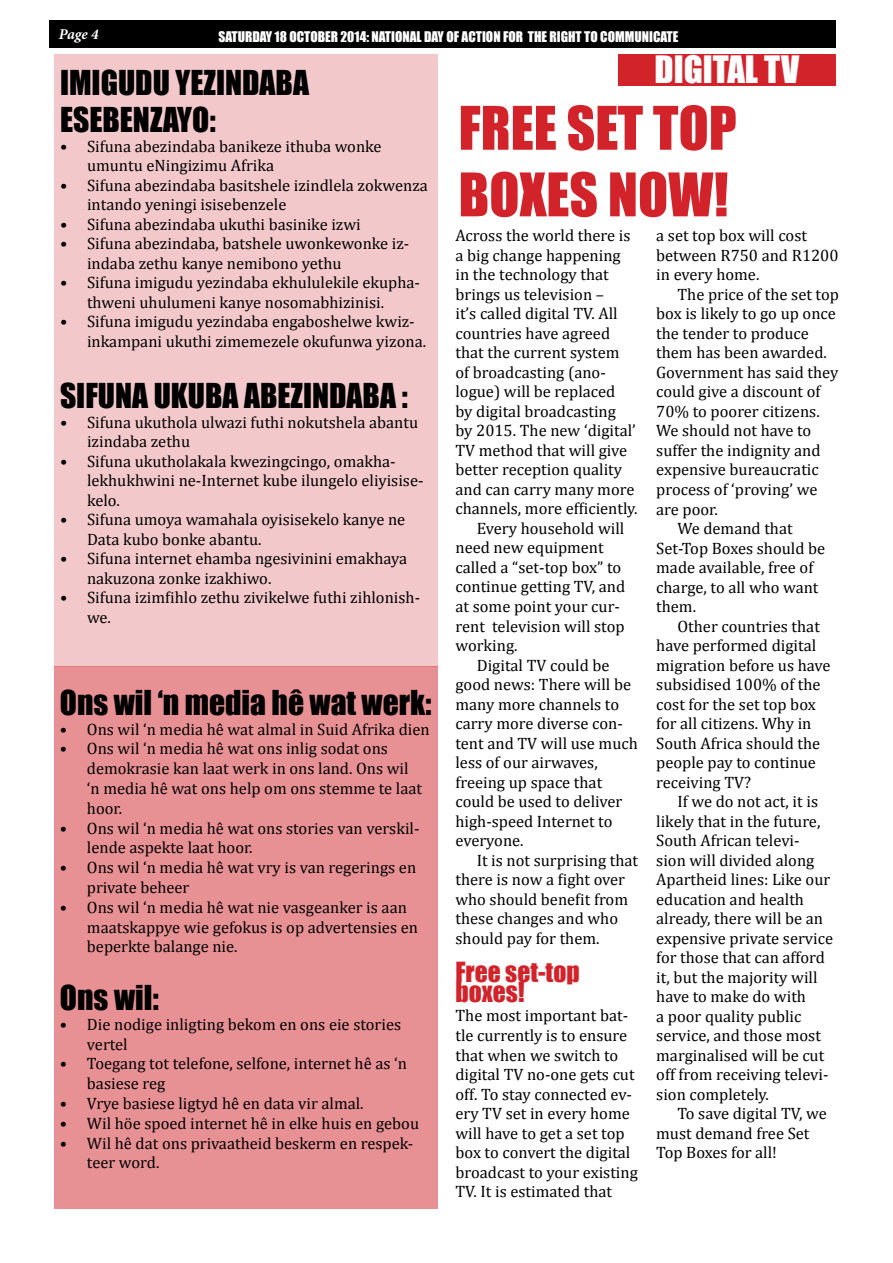
<style>
.page{position:relative;width:893px;height:1263px;background:#fff}
.page>*{position:absolute;margin:0;border:0;box-sizing:border-box;transform-origin:0 0}
.t1{font:55.5px/66.6px "Impact";color:#d2232a}
.t2{font:34.65px "Impact";color:#fff}
.t3{font:31.5px/37.8px "Impact";color:#000}
.t4{font:25.5px/19.5px "Impact";color:#d2232a}
.t5{font:16.5px/19.5px "Cambria";color:#000}
.t6{font:italic 700 15px "Minion Pro";color:#fff}
.t7{font:13.5px "Impact";color:#fff}
</style>
<div class="page">
<div style="left:49px;top:20px;width:787px;height:28px;background:#000"></div>
<div style="left:54px;top:54px;width:383px;height:612px;background:#f3c8ca"></div>
<div style="left:54px;top:666px;width:383px;height:543px;background:#e89194"></div>
<div style="left:618px;top:54px;width:218px;height:31px;background:#d2232a"></div>
<p class="t6" style="left:59px;top:24px;width:41px">Page 4</p>
<p class="t7" style="left:218px;top:26px;width:462px">SATURDAY 18 OCTOBER 2014: NATIONAL DAY OF ACTION FOR THE RIGHT TO COMMUNICATE</p>
<h3 class="t3" style="left:60px;top:62px;width:250px">IMIGUDU YEZINDABA<br>ESEBENZAYO:</h3>
<p class="t5" style="left:87px;top:136px;width:296px;text-indent:-27px">• Sifuna abezindaba banikeze ithuba wonke umuntu eNingizimu Afrika</p>
<p class="t5" style="left:87px;top:175px;width:342px;text-indent:-27px">• Sifuna abezindaba basitshele izindlela zokwenza intando yeningi isisebenzele</p>
<p class="t5" style="left:60px;top:214px;width:302px">• Sifuna abezindaba ukuthi basinike izwi</p>
<p class="t5" style="left:87px;top:234px;width:324px;text-indent:-27px">• Sifuna abezindaba, batshele uwonkewonke iz&shy;indaba zethu kanye nemibono yethu</p>
<p class="t5" style="left:60px;top:273px;width:361px;text-align:center">• Sifuna imigudu yezindaba ekhululekile ekupha&shy;thweni uhulumeni kanye nosomabhizinisi.</p>
<p class="t5" style="left:87px;top:312px;width:341px;text-indent:-27px">• Sifuna imigudu yezindaba engaboshelwe kwiz&shy;inkampani ukuthi zimemezele okufunwa yizona.</p>
<h3 class="t3" style="left:60px;top:376px;width:349px">SIFUNA UKUBA ABEZINDABA :</h3>
<p class="t5" style="left:87px;top:412px;width:333px;text-indent:-27px">• Sifuna ukuthola ulwazi futhi nokutshela abantu izindaba zethu</p>
<p class="t5" style="left:87px;top:451px;width:338px;text-indent:-27px">• Sifuna ukutholakala kwezingcingo, omakha&shy;lekhukhwini ne-Internet kube ilungelo eliyisise&shy;kelo.</p>
<p class="t5" style="left:87px;top:510px;width:320px;text-indent:-27px">• Sifuna umoya wamahala oyisisekelo kanye ne<br>Data kubo bonke abantu.</p>
<p class="t5" style="left:87px;top:549px;width:322px;text-indent:-27px">• Sifuna internet ehamba ngesivinini emakhaya nakuzona zonke izakhiwo.</p>
<p class="t5" style="left:87px;top:587px;width:335px;text-indent:-27px">• Sifuna izimfihlo zethu zivikelwe futhi zihlonish&shy;we.</p>
<h3 class="t3" style="left:60px;top:683px;width:373px">Ons wil ‘n media hê wat werk:</h3>
<p class="t5" style="left:60px;top:719px;width:371px">• Ons wil ‘n media hê wat almal in Suid Afrika dien</p>
<p class="t5" style="left:87px;top:739px;width:337px;text-indent:-27px">• Ons wil ‘n media hê wat ons inlig sodat ons demokrasie kan laat werk in ons land. Ons wil ‘n media hê wat ons help om ons stemme te laat hoor.</p>
<p class="t5" style="left:87px;top:818px;width:334px;text-indent:-27px">• Ons wil ‘n media hê wat ons stories van verskil&shy;lende aspekte laat hoor.</p>
<p class="t5" style="left:87px;top:857px;width:331px;text-indent:-27px">• Ons wil ‘n media hê wat vry is van regerings en private beheer</p>
<p class="t5" style="left:87px;top:897px;width:333px;text-indent:-27px">• Ons wil ‘n media hê wat nie vasgeanker is aan maatskappye wie gefokus is op advertensies en beperkte balange nie.</p>
<h3 class="t3" style="left:60px;top:978px;width:100px">Ons wil:</h3>
<p class="t5" style="left:87px;top:1014px;width:316px;text-indent:-27px">• Die nodige inligting bekom en ons eie stories vertel</p>
<p class="t5" style="left:87px;top:1054px;width:322px;text-indent:-27px">• Toegang tot telefone, selfone, internet hê as ‘n basiese reg</p>
<p class="t5" style="left:60px;top:1093px;width:305px">• Vrye basiese ligtyd hê en data vir almal.</p>
<p class="t5" style="left:60px;top:1113px;width:361px">• Wil höe spoed internet hê in elke huis en gebou</p>
<p class="t5" style="left:87px;top:1133px;width:328px;text-indent:-27px">• Wil hê dat ons privaatheid beskerm en respek&shy;teer word.</p>
<h2 class="t2" style="left:654px;top:43px;width:146px">DIGITAL TV</h2>
<h1 class="t1" style="left:459px;top:93px;width:280px">FREE SET TOP<br>BOXES NOW!</h1>
<p class="t5" style="left:455px;top:226px;width:176px">Across the world there is</p>
<p class="t5" style="left:455px;top:245px;width:167px">a big change happening</p>
<p class="t5" style="left:455px;top:265px;width:155px">in the technology that</p>
<p class="t5" style="left:455px;top:284px;width:150px">brings us television –</p>
<p class="t5" style="left:455px;top:304px;width:164px">it’s called digital TV. All</p>
<p class="t5" style="left:455px;top:323px;width:156px">countries have agreed</p>
<p class="t5" style="left:455px;top:343px;width:166px">that the current system</p>
<p class="t5" style="left:455px;top:362px;width:152px">of broadcasting (ano-</p>
<p class="t5" style="left:455px;top:382px;width:161px">logue) will be replaced</p>
<p class="t5" style="left:455px;top:401px;width:162px">by digital broadcasting</p>
<p class="t5" style="left:455px;top:421px;width:182px">by 2015. The new ‘digital’</p>
<p class="t5" style="left:455px;top:440px;width:173px">TV method that will give</p>
<p class="t5" style="left:455px;top:460px;width:168px">better reception quality</p>
<p class="t5" style="left:455px;top:479px;width:180px">and can carry many more</p>
<p class="t5" style="left:455px;top:499px;width:184px">channels, more efficiently.</p>
<p class="t5" style="left:477px;top:518px;width:149px">Every household will</p>
<p class="t5" style="left:455px;top:538px;width:150px">need new equipment</p>
<p class="t5" style="left:455px;top:557px;width:167px">called a “set-top box” to</p>
<p class="t5" style="left:455px;top:577px;width:171px">continue getting TV, and</p>
<p class="t5" style="left:455px;top:596px;width:166px">at some point your cur-</p>
<p class="t5" style="left:455px;top:616px;width:171px">rent television will stop</p>
<p class="t5" style="left:455px;top:635px;width:64px">working.</p>
<p class="t5" style="left:477px;top:655px;width:134px">Digital TV could be</p>
<p class="t5" style="left:455px;top:674px;width:177px">good news: There will be</p>
<p class="t5" style="left:455px;top:694px;width:165px">many more channels to</p>
<p class="t5" style="left:455px;top:713px;width:169px">carry more diverse con-</p>
<p class="t5" style="left:455px;top:733px;width:184px">tent and TV will use much</p>
<p class="t5" style="left:455px;top:753px;width:144px">less of our airwaves,</p>
<p class="t5" style="left:455px;top:772px;width:148px">freeing up space that</p>
<p class="t5" style="left:455px;top:792px;width:168px">could be used to deliver</p>
<p class="t5" style="left:455px;top:811px;width:159px">high-speed Internet to</p>
<p class="t5" style="left:455px;top:831px;width:70px">everyone.</p>
<p class="t5" style="left:477px;top:850px;width:163px">It is not surprising that</p>
<p class="t5" style="left:455px;top:870px;width:171px">there is now a fight over</p>
<p class="t5" style="left:455px;top:889px;width:174px">who should benefit from</p>
<p class="t5" style="left:455px;top:909px;width:164px">these changes and who</p>
<p class="t5" style="left:455px;top:928px;width:146px">should pay for them.</p>
<h3 class="t4" style="left:455px;top:962px;width:126px">Free set-top boxes!</h3>
<p class="t5" style="left:455px;top:1006px;width:184px">The most important bat&shy;tle currently is to ensure that when we switch to digital TV no-one gets cut off. To stay connected ev&shy;ery TV set in every home will have to get a set top box to convert the digital broadcast to your existing<br>TV. It is estimated that</p>
<p class="t5" style="left:656px;top:226px;width:184px">a set top box will cost between R750 and R1200 in every home.</p>
<p class="t5" style="left:677px;top:284px;width:163px">The price of the set top</p>
<p class="t5" style="left:656px;top:304px;width:181px">box is likely to go up once</p>
<p class="t5" style="left:656px;top:323px;width:154px">the tender to produce</p>
<p class="t5" style="left:656px;top:343px;width:172px">them has been awarded.</p>
<p class="t5" style="left:656px;top:362px;width:184px">Government has said they</p>
<p class="t5" style="left:656px;top:382px;width:166px">could give a discount of</p>
<p class="t5" style="left:656px;top:401px;width:165px">70% to poorer citizens.</p>
<p class="t5" style="left:656px;top:421px;width:157px">We should not have to</p>
<p class="t5" style="left:656px;top:440px;width:166px">suffer the indignity and</p>
<p class="t5" style="left:656px;top:460px;width:164px">expensive bureaucratic</p>
<p class="t5" style="left:656px;top:479px;width:163px">process of ‘proving’ we</p>
<p class="t5" style="left:656px;top:499px;width:63px">are poor.</p>
<p class="t5" style="left:677px;top:518px;width:117px">We demand that</p>
<p class="t5" style="left:656px;top:538px;width:171px">Set-Top Boxes should be</p>
<p class="t5" style="left:656px;top:558px;width:159px">made available, free of</p>
<p class="t5" style="left:656px;top:577px;width:164px">charge, to all who want</p>
<p class="t5" style="left:656px;top:597px;width:41px">them.</p>
<p class="t5" style="left:677px;top:616px;width:144px">Other countries that</p>
<p class="t5" style="left:656px;top:636px;width:162px">have performed digital</p>
<p class="t5" style="left:656px;top:655px;width:176px">migration before us have</p>
<p class="t5" style="left:656px;top:675px;width:166px">subsidised 100% of the</p>
<p class="t5" style="left:656px;top:694px;width:161px">cost for the set top box</p>
<p class="t5" style="left:656px;top:714px;width:157px">for all citizens. Why in</p>
<p class="t5" style="left:656px;top:733px;width:166px">South Africa should the</p>
<p class="t5" style="left:656px;top:753px;width:161px">people pay to continue</p>
<p class="t5" style="left:656px;top:772px;width:96px">receiving TV?</p>
<p class="t5" style="left:677px;top:792px;width:142px">If we do not act, it is</p>
<p class="t5" style="left:656px;top:811px;width:166px">likely that in the future,</p>
<p class="t5" style="left:656px;top:831px;width:145px">South African televi-</p>
<p class="t5" style="left:656px;top:850px;width:160px">sion will divided along</p>
<p class="t5" style="left:656px;top:870px;width:176px">Apartheid lines: Like our</p>
<p class="t5" style="left:656px;top:889px;width:149px">education and health</p>
<p class="t5" style="left:656px;top:909px;width:168px">already, there will be an</p>
<p class="t5" style="left:656px;top:928px;width:178px">expensive private service</p>
<p class="t5" style="left:656px;top:948px;width:170px">for those that can afford</p>
<p class="t5" style="left:656px;top:967px;width:163px">it, but the majority will</p>
<p class="t5" style="left:656px;top:987px;width:151px">have to make do with</p>
<p class="t5" style="left:656px;top:1006px;width:147px">a poor quality public</p>
<p class="t5" style="left:656px;top:1026px;width:166px">service, and those most</p>
<p class="t5" style="left:656px;top:1045px;width:170px">marginalised will be cut</p>
<p class="t5" style="left:656px;top:1065px;width:174px">off from receiving televi-</p>
<p class="t5" style="left:656px;top:1084px;width:114px">sion completely.</p>
<p class="t5" style="left:677px;top:1104px;width:151px">To save digital TV, we</p>
<p class="t5" style="left:656px;top:1123px;width:155px">must demand free Set</p>
<p class="t5" style="left:656px;top:1143px;width:122px">Top Boxes for all!</p>
</div>
